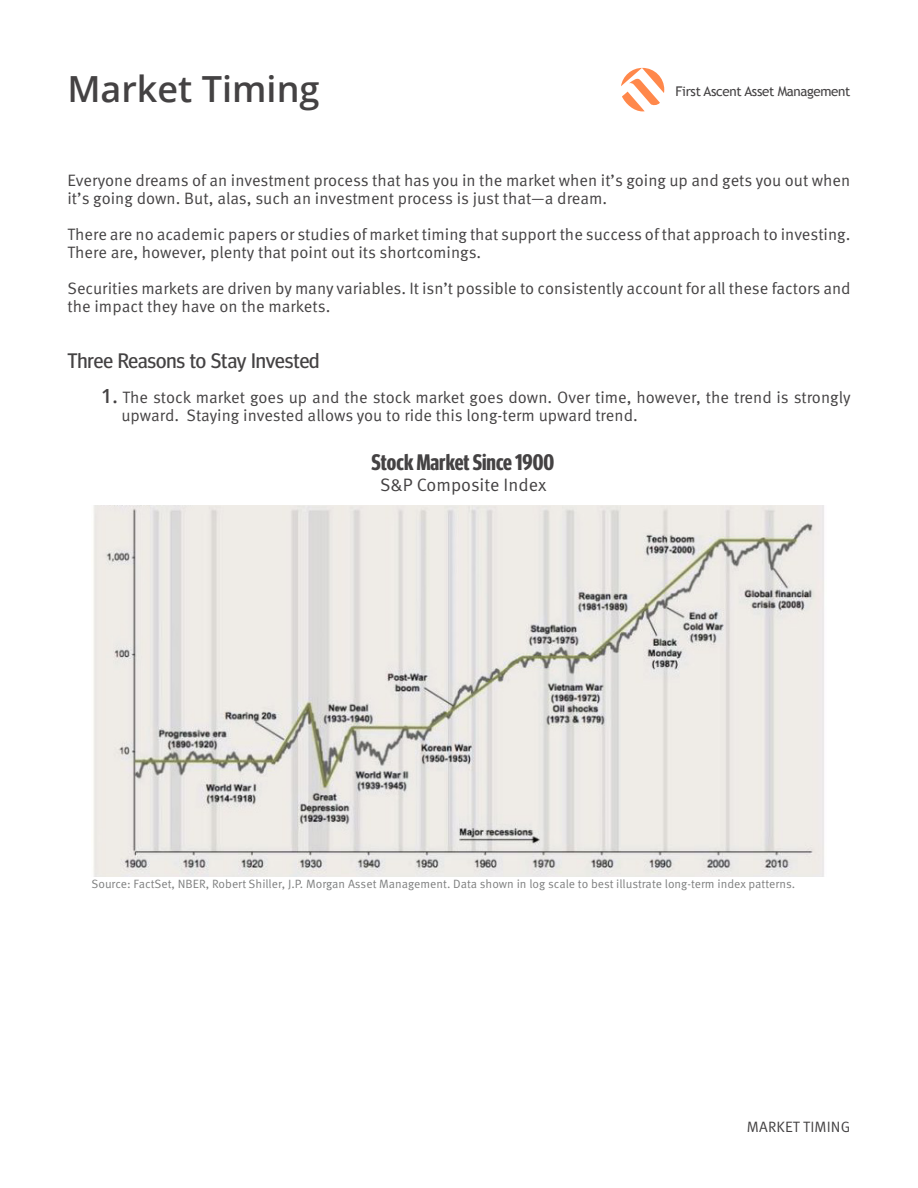
<style>
.page{position:relative;width:918px;height:1188px;background:#fff}
.page>*{position:absolute;margin:0;border:0;box-sizing:border-box;transform-origin:0 0}
.t1{font:600 36px "Open Sans";color:#444243}
.t2{font:700 22.5px "Meta Headline Pro Comp";color:#444243}
.Sub-Title{font:21px "Meta Headline Pro";color:#444243}
.t3{font:18px "Meta Pro Norm";color:#444243}
.t4{font:16.5px/18px "Meta Pro Norm";color:#444243}
.t5{font:15px "Meta Pro Norm";letter-spacing:.01em;color:#444243}
.t6{font:13.35px "Trebuchet MS";letter-spacing:-.025em;color:#444243}
.t7{font:12px "Meta Pro Norm";color:#7f8080}
.s1{font-family:"Open Sans";font-weight:600;font-size:19.5px}
</style>
<div class="page">
<svg style="left:621px;top:68px;width:43px;height:43px"></svg>
<img style="left:93px;top:506px;width:731px;height:370px">
<p class="t1" style="left:67px;top:64px;width:254px">Market Timing</p>
<p class="t6" style="left:676px;top:84px;width:176px">First Ascent Asset Management</p>
<p class="t4" style="left:68px;top:170px;width:784px">Everyone dreams of an investment process that has you in the market when it’s going up and gets you out when it’s going down. But, alas, such an investment process is just that—a dream.</p>
<p class="t4" style="left:68px;top:224px;width:784px">There are no academic papers or studies of market timing that support the success of that approach to investing.<br>There are, however, plenty that point out its shortcomings.</p>
<p class="t4" style="left:68px;top:278px;width:785px">Securities markets are driven by many variables. It isn’t possible to consistently account for all these factors and the impact they have on the markets.</p>
<p class="Sub-Title" style="left:68px;top:345px;width:254px">Three Reasons to Stay Invested</p>
<p class="t4" style="left:122px;top:387px;width:731px;text-indent:-20px"><span class="s1">1.</span> The stock market goes up and the stock market goes down. Over time, however, the trend is strongly upward. Staying invested allows you to ride this long-term upward trend.</p>
<p class="t2" style="left:372px;top:445px;width:184px">Stock Market Since 1900</p>
<p class="t3" style="left:380px;top:471px;width:168px">S&amp;P Composite Index</p>
<p class="t7" style="left:92px;top:875px;width:705px">Source: FactSet, NBER, Robert Shiller, J.P. Morgan Asset Management. Data shown in log scale to best illustrate long-term index patterns.</p>
<p class="t5" style="left:747px;top:1115px;width:105px">MARKET TIMING</p>
</div>
